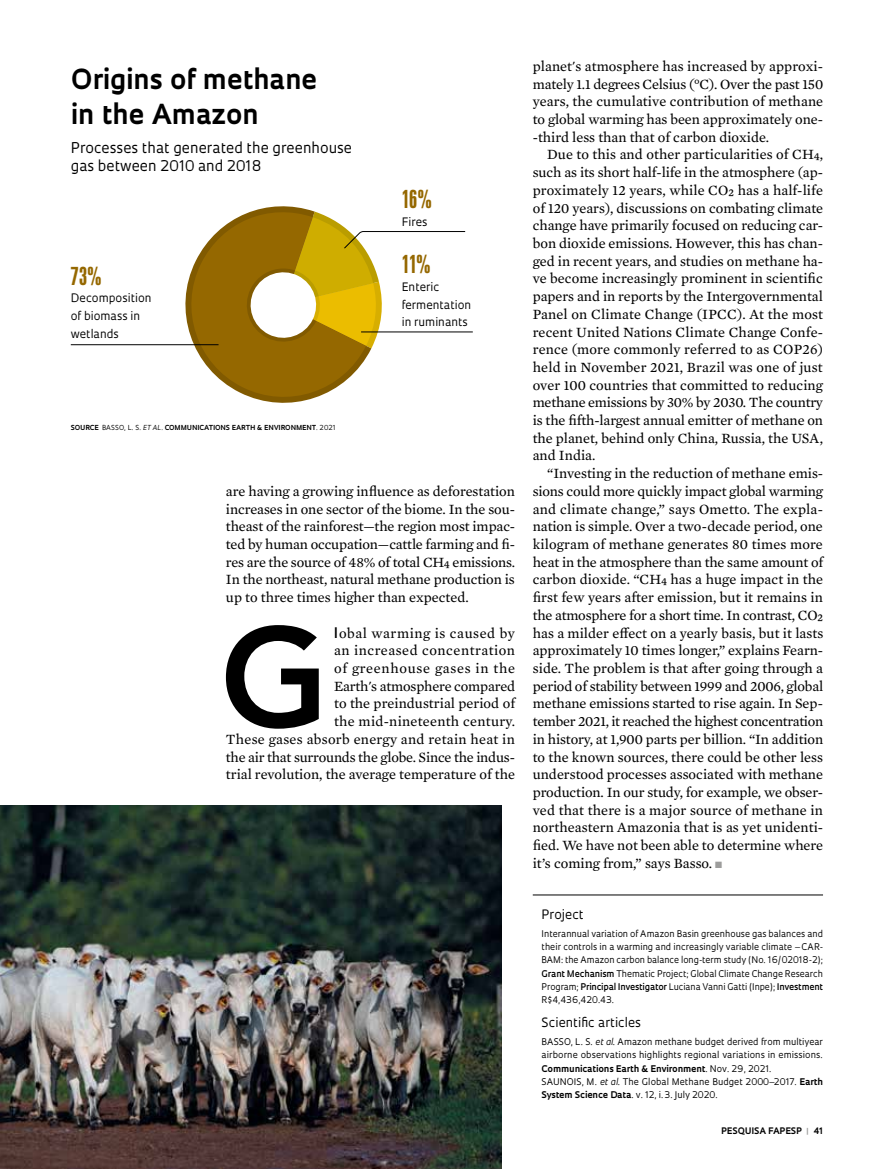
<style>
.page{position:relative;width:885px;height:1169px;background:#fff}
.page>*{position:absolute;margin:0;border:0;box-sizing:border-box;transform-origin:0 0}
.t1{font:800 139.2px "Avenir";color:#000}
.t2{font:700 26.85px/35.4px "Oculum";color:#000}
.t3{font:24px "Swiss 924 BT Regular B";color:#956800}
.t4{font:14.4px/17.7px "Mercury Text G2";color:#000;text-align:justify}
.t5{font:14.4px/18.3px "Oculum";color:#000}
.t6{font:12.6px "Oculum";color:#000}
.t7{font:11.4px/17.7px "Oculum";color:#000}
.t8{font:9px/13.4px "Oculum";letter-spacing:.005em;color:#000;text-align:justify}
.t9{font:700 8.7px "Oculum";letter-spacing:.015em;color:#000}
.t10{font:700 6.75px "Oculum";letter-spacing:.015em;color:#000}
.s1{font-weight:400}
.s2{font-weight:400;font-style:italic}
.s3{font-family:"Avenir";font-weight:800;font-size:14.1px}
.s4{color:#9d9d9c}
.s5{font-weight:600}
.s6{font-style:italic}
.s7{font-weight:700}
</style>
<div class="page">
<img style="left:0;top:806px;width:502px;height:362px">
<hr style="left:533px;top:894px;width:290px;height:1px;background:#000">
<hr style="left:361px;top:331px;width:112px;height:1px;background:#000">
<svg style="left:178px;top:206px;width:288px;height:197px"></svg>
<hr style="left:71px;top:344px;width:148px;height:1px;background:#000">
<h2 class="t2" style="left:71px;top:60px;width:248px">Origins of methane in the Amazon</h2>
<p class="t5" style="left:71px;top:138px;width:283px">Processes that generated the greenhouse gas between 2010 and 2018</p>
<h3 class="t3" style="left:71px;top:261px;width:32px">73%</h3>
<p class="t7" style="left:71px;top:289px;width:82px">Decomposition of biomass in wetlands</p>
<p class="t10" style="left:71px;top:423px;width:266px">SOURCE <span class="s1">BASSO, L. S.</span> <span class="s2">ET AL.</span> COMMUNICATIONS EARTH &amp; ENVIRONMENT<span class="s1">. 2021</span></p>
<h3 class="t3" style="left:402px;top:184px;width:31px">16%</h3>
<p class="t7" style="left:402px;top:212px;width:27px">Fires</p>
<h3 class="t3" style="left:402px;top:249px;width:30px">11%</h3>
<p class="t7" style="left:402px;top:277px;width:71px">Enteric fermentation in ruminants</p>
<p class="t4" style="left:226px;top:481px;width:291px">are having a growing influence as deforestation increases in one sector of the biome. In the sou&shy;theast of the rainforest—the region most impac&shy;ted by human occupation—cattle farming and fi&shy;res are the source of 48% of total CH4 emissions.<br>In the northeast, natural methane production is up to three times higher than expected.</p>
<h1 class="t1" style="left:220px;top:595px;width:110px">G</h1>
<p class="t4" style="left:226px;top:623px;width:291px;text-align:right"><span class="s3">l</span>obal warming is caused by<br>an increased concentration<br>of greenhouse gases in the<br>Earth's atmosphere compared<br>to the preindustrial period of<br>the mid-nineteenth century.<br>These gases absorb energy and retain heat in the air that surrounds the globe. Since the indus&shy;trial revolution, the average temperature of the</p>
<p class="t4" style="left:533px;top:56px;width:292px">planet's atmosphere has increased by approxi&shy;mately 1.1 degrees Celsius (°C). Over the past 150 years, the cumulative contribution of methane to global warming has been approximately one--third less than that of carbon dioxide.</p>
<p class="t4" style="left:533px;top:145px;width:292px;text-indent:14px">Due to this and other particularities of CH4, such as its short half-life in the atmosphere (ap&shy;proximately 12 years, while CO2 has a half-life of 120 years), discussions on combating climate change have primarily focused on reducing car&shy;bon dioxide emissions. However, this has chan&shy;ged in recent years, and studies on methane ha&shy;ve become increasingly prominent in scientific papers and in reports by the Intergovernmental Panel on Climate Change (IPCC). At the most recent United Nations Climate Change Confe&shy;rence (more commonly referred to as COP26) held in November 2021, Brazil was one of just over 100 countries that committed to reducing methane emissions by 30% by 2030. The country is the fifth-largest annual emitter of methane on the planet, behind only China, Russia, the USA, and India.</p>
<p class="t4" style="left:533px;top:464px;width:292px;text-indent:14px">“Investing in the reduction of methane emis&shy;sions could more quickly impact global warming and climate change,” says Ometto. The expla&shy;nation is simple. Over a two-decade period, one kilogram of methane generates 80 times more heat in the atmosphere than the same amount of carbon dioxide. “CH4 has a huge impact in the first few years after emission, but it remains in the atmosphere for a short time. In contrast, CO2 has a milder effect on a yearly basis, but it lasts approximately 10 times longer,” explains Fearn&shy;side. The problem is that after going through a period of stability between 1999 and 2006, global methane emissions started to rise again. In Sep&shy;tember 2021, it reached the highest concentration in history, at 1,900 parts per billion. “In addition to the known sources, there could be other less understood processes associated with methane production. In our study, for example, we obser&shy;ved that there is a major source of methane in northeastern Amazonia that is as yet unidenti&shy;fied. We have not been able to determine where it’s coming from,” says Basso. <span class="s4">■</span></p>
<p class="t6" style="left:542px;top:906px;width:44px">Project</p>
<p class="t8" style="left:542px;top:926px;width:283px">Interannual variation of Amazon Basin greenhouse gas balances and their controls in a warming and increasingly variable climate – CAR-BAM: the Amazon carbon balance long-term study (No. 16/02018-2); <span class="s5">Grant Mechanism</span> Thematic Project; Global Climate Change Research Program; <span class="s5">Principal Investigator</span> Luciana Vanni Gatti (Inpe); <span class="s5">Investment </span>R$4,436,420.43.</p>
<p class="t6" style="left:542px;top:1014px;width:101px">Scientific articles</p>
<p class="t8" style="left:542px;top:1034px;width:283px;text-align:left">BASSO, L. S. <span class="s6">et al</span>. Amazon methane budget derived from multiyear airborne observations highlights regional variations in emissions.<br><span class="s7">Communications Earth &amp; Environment</span>. Nov. 29, 2021.<br>SAUNOIS, M. <span class="s6">et al</span>. The Global Methane Budget 2000–2017. <span class="s7">Earth System Science Data</span>. v. 12, i.3. July 2020.</p>
<p class="t9" style="left:721px;top:1124px;width:103px">PESQUISA FAPESP <span class="s4">|</span> 41</p>
</div>
